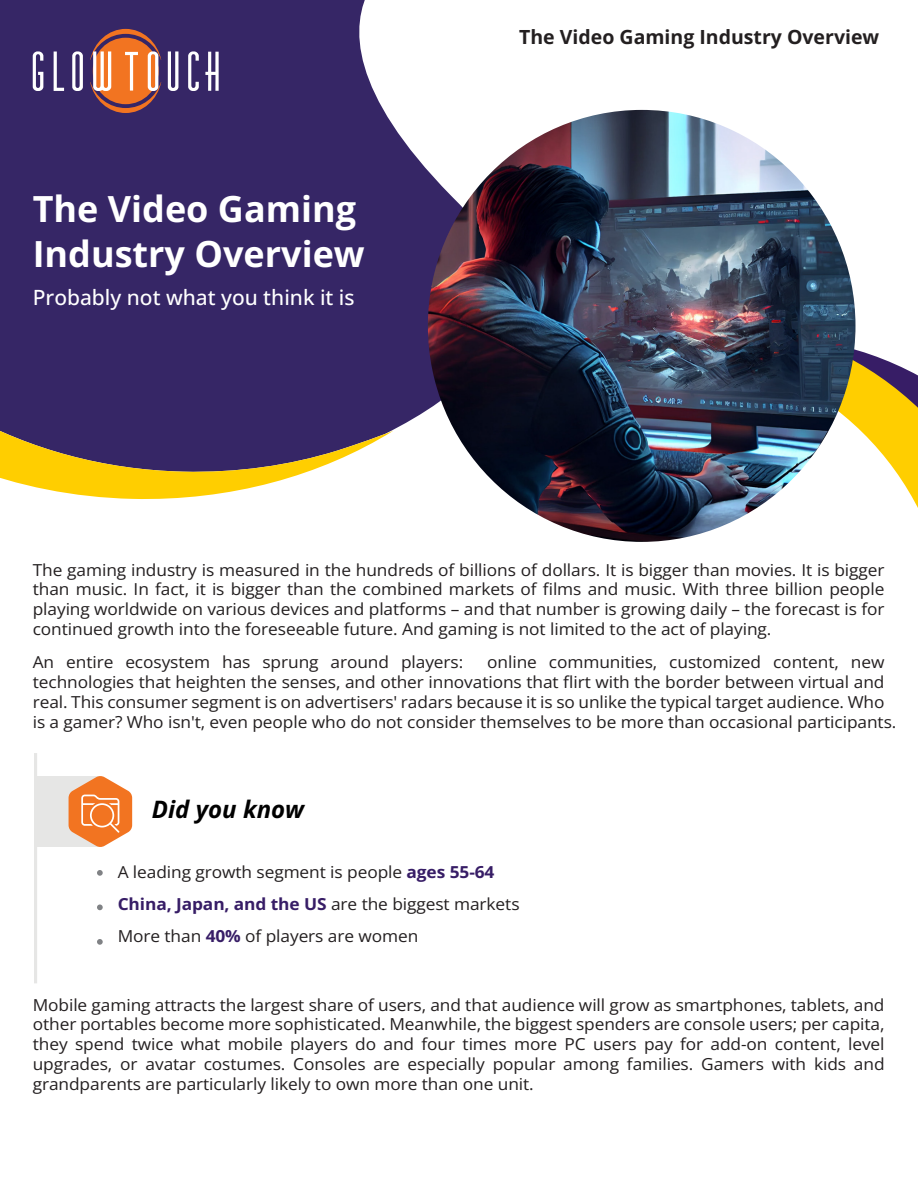
<style>
.page{position:relative;width:918px;height:1188px;background:#fff}
.page>*{position:absolute;margin:0;border:0;box-sizing:border-box;transform-origin:0 0}
.t1{font:700 36px/45px "Open Sans";color:#fff}
.t2{font:italic 700 24px "Open Sans";color:#000}
.t3{font:500 21px "Open Sans";color:#fff}
.t4{font:700 19.5px "Open Sans";color:#231f20}
.t5{font:16.5px/19.8px "Open Sans";letter-spacing:-.005em;color:#231f20;text-align:justify;scale:1.05 1}
.s1{font-weight:700;color:#371d66}
</style>
<div class="page">
<div style="left:0;top:0;width:428px;height:430px;background:#362666"></div>
<svg style="left:72px;top:51px;width:11px;height:40px"></svg>
<svg style="left:33px;top:51px;width:10px;height:40px"></svg>
<svg style="left:54px;top:52px;width:10px;height:39px"></svg>
<svg style="left:168px;top:51px;width:10px;height:40px"></svg>
<svg style="left:90px;top:29px;width:71px;height:84px;background:#ba6f54"></svg>
<svg style="left:188px;top:51px;width:11px;height:40px"></svg>
<svg style="left:205px;top:52px;width:14px;height:39px"></svg>
<hr style="left:34px;top:753px;width:3px;height:230px;background:#e6e6e5">
<svg style="left:855px;top:314px;width:63px;height:194px"></svg>
<svg style="left:0;top:415px;width:393px;height:84px"></svg>
<img style="left:428px;top:110px;width:427px;height:432px">
<div style="left:36px;top:776px;width:65px;height:71px;background:#e6e6e5"></div>
<svg style="left:69px;top:776px;width:63px;height:71px"></svg>
<svg style="left:97px;top:870px;width:6px;height:6px"></svg>
<svg style="left:97px;top:905px;width:6px;height:5px"></svg>
<svg style="left:97px;top:939px;width:6px;height:6px"></svg>
<h1 class="t1" style="left:33px;top:186px;width:334px">The Video Gaming<br>Industry Overview</h1>
<p class="t3" style="left:33px;top:283px;width:323px">Probably not what you think it is</p>
<p class="t4" style="left:519px;top:24px;width:362px">The Video Gaming Industry Overview</p>
<p class="t5" style="left:33px;top:559px;width:813px">The gaming industry is measured in the hundreds of billions of dollars. It is bigger than movies. It is bigger than music. In fact, it is bigger than the combined markets of films and music. With three billion people playing worldwide on various devices and platforms – and that number is growing daily – the forecast is for continued growth into the foreseeable future. And gaming is not limited to the act of playing.</p>
<p class="t5" style="left:33px;top:652px;width:412px">An entire ecosystem has sprung around players:</p>
<p class="t5" style="left:33px;top:652px;width:824px;text-align:left;text-indent:455px">online communities, customized content, new technologies that heighten the senses, and other innovations that flirt with the border between virtual and real. This consumer segment is on advertisers' radars because it is so unlike the typical target audience. Who is a gamer? Who isn't, even people who do not consider themselves to be more than occasional participants.</p>
<h2 class="t2" style="left:152px;top:792px;width:154px">Did you know</h2>
<p class="t5" style="left:118px;top:856px;width:384px;line-height:31.8px;text-align:left">A leading growth segment is people <span class="s1">ages 55-64<br>China, Japan, and the US</span> are the biggest markets<br>More than <span class="s1">40%</span> of players are women</p>
<p class="t5" style="left:33px;top:994px;width:813px">Mobile gaming attracts the largest share of users, and that audience will grow as smartphones, tablets, and other portables become more sophisticated. Meanwhile, the biggest spenders are console users; per capita, they spend twice what mobile players do and four times more PC users pay for add-on content, level upgrades, or avatar costumes. Consoles are especially popular among families. Gamers with kids and grandparents are particularly likely to own more than one unit.</p>
</div>
